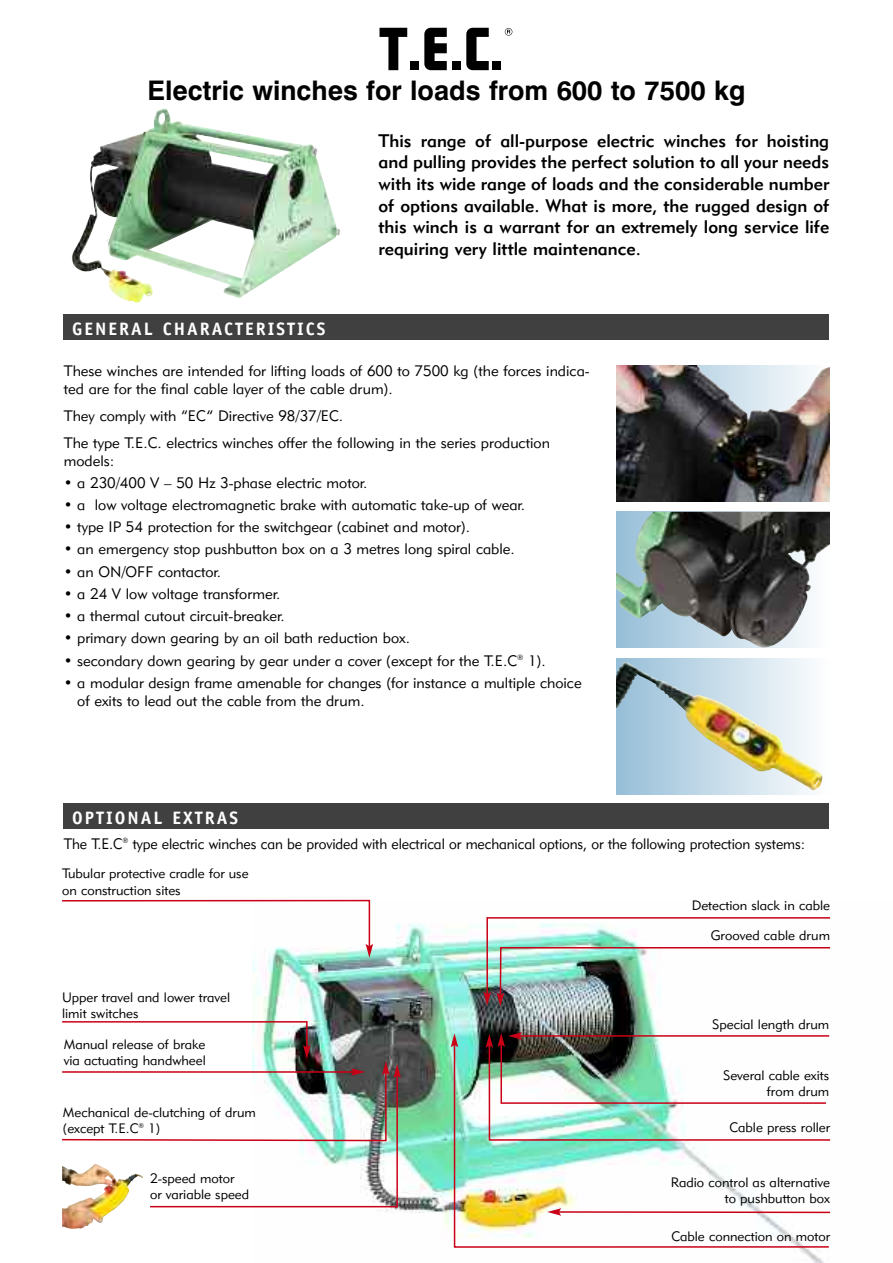
<style>
.page{position:relative;width:893px;height:1263px;background:#fff}
.page>*{position:absolute;margin:0;border:0;box-sizing:border-box;transform-origin:0 0}
.t1{font:54px "Verlinde EUROMOTTE";color:#000}
.t2{font:700 27px "Swiss 721 BT";color:#000}
.t3{font:18px/21.6px "Geometric 415 BT Medium A";color:#000;text-align:justify}
.t4{font:700 18px "Officina Sans";letter-spacing:.11em;color:#fff}
.t5{font:15px/18px "Geometric 415 BT Lite A";color:#000}
.t6{font:15px "Geometric 415 BT Lite A";color:#000;scale:.95 1}
.t7{font:13.5px/16.2px "Geometric 415 BT Lite A";color:#000}
</style>
<div class="page">
<img style="left:253px;top:924px;width:571px;height:339px">
<div style="left:64px;top:315px;width:765px;height:25px;background:#404040"></div>
<div style="left:64px;top:804px;width:765px;height:25px;background:#404040"></div>
<div style="left:617px;top:658px;width:212px;height:136px;background:linear-gradient(to right,#97bfd8,#fdfdfe)"></div>
<img style="left:617px;top:662px;width:206px;height:128px">
<img style="left:82px;top:108px;width:258px;height:190px">
<img style="left:617px;top:366px;width:212px;height:136px">
<svg style="left:617px;top:639px;width:194px;height:9px;background:#b9cdd9"></svg>
<img style="left:617px;top:512px;width:212px;height:127px">
<svg style="left:62px;top:899px;width:311px;height:59px"></svg>
<img style="left:483px;top:917px;width:348px;height:89px">
<svg style="left:486px;top:1032px;width:345px;height:109px"></svg>
<img style="left:453px;top:1043px;width:377px;height:205px">
<svg style="left:451px;top:1033px;width:7px;height:14px"></svg>
<svg style="left:62px;top:1020px;width:339px;height:188px"></svg>
<img style="left:62px;top:1164px;width:81px;height:65px">
<h1 class="t1" style="left:379px;top:27px;width:136px">T.E.C.®</h1>
<h2 class="t2" style="left:148px;top:80px;width:599px">Electric winches for loads from 600 to 7500 kg</h2>
<p class="t4" style="left:72px;top:322px;width:255px">GENERAL CHARACTERISTICS</p>
<p class="t3" style="left:378px;top:132px;width:452px">This range of all-purpose electric winches for hoisting and pulling provides the perfect solution to all your needs with its wide range of loads and the considerable number of options available. What is more, the rugged design of this winch is a warrant for an extremely long service life requiring very little maintenance.</p>
<p class="t5" style="left:64px;top:364px;width:527px">These winches are intended for lifting loads of 600 to 7500 kg (the forces indica&shy;ted are for the final cable layer of the cable drum).</p>
<p class="t5" style="left:64px;top:404px;width:488px;line-height:26.5px">They comply with “EC” Directive 98/37/EC.<br>The type T.E.C. electrics winches offer the following in the series production</p>
<p class="t5" style="left:64px;top:453px;width:52px">models:</p>
<p class="t5" style="left:64px;top:475px;width:305px">• a 230/400 V – 50 Hz 3-phase electric motor.</p>
<p class="t5" style="left:64px;top:497px;width:463px">• a low voltage electromagnetic brake with automatic take-up of wear.</p>
<p class="t5" style="left:64px;top:519px;width:408px">• type IP 54 protection for the switchgear (cabinet and motor).</p>
<p class="t5" style="left:64px;top:542px;width:452px">• an emergency stop pushbutton box on a 3 metres long spiral cable.</p>
<p class="t5" style="left:64px;top:564px;width:159px">• an ON/OFF contactor.</p>
<p class="t5" style="left:64px;top:586px;width:218px">• a 24 V low voltage transformer.</p>
<p class="t5" style="left:64px;top:608px;width:222px">• a thermal cutout circuit-breaker.</p>
<p class="t5" style="left:64px;top:631px;width:348px">• primary down gearing by an oil bath reduction box.</p>
<p class="t5" style="left:64px;top:653px;width:483px">• secondary down gearing by gear under a cover (except for the T.E.C<sup>®</sup> 1).</p>
<p class="t5" style="left:77px;top:675px;width:506px;text-indent:-14px">• a modular design frame amenable for changes (for instance a multiple choice of exits to lead out the cable from the drum.</p>
<p class="t4" style="left:72px;top:811px;width:167px">OPTIONAL EXTRAS</p>
<p class="t6" style="left:64px;top:838px;width:782px">The T.E.C<sup>®</sup> type electric winches can be provided with electrical or mechanical options, or the following protection systems:</p>
<p class="t7" style="left:62px;top:867px;width:188px">Tubular protective cradle for use on construction sites</p>
<p class="t7" style="left:692px;top:899px;width:140px">Detection slack in cable</p>
<p class="t7" style="left:62px;top:990px;width:170px">Upper travel and lower travel limit switches</p>
<p class="t7" style="left:64px;top:1037px;width:144px">Manual release of brake via actuating handwheel</p>
<p class="t7" style="left:63px;top:1105px;width:194px">Mechanical de-clutching of drum (except T.E.C<sup>®</sup> 1)</p>
<p class="t7" style="left:150px;top:1171px;width:101px">2-speed motor or variable speed</p>
<p class="t7" style="left:711px;top:929px;width:121px">Grooved cable drum</p>
<p class="t7" style="left:712px;top:1017px;width:118px">Special length drum</p>
<p class="t7" style="left:723px;top:1069px;width:108px;text-align:right">Several cable exits from drum</p>
<p class="t7" style="left:729px;top:1121px;width:102px">Cable press roller</p>
<p class="t7" style="left:671px;top:1176px;width:161px;text-align:right">Radio control as alternative to pushbutton box</p>
<p class="t7" style="left:671px;top:1229px;width:160px">Cable connection on motor</p>
</div>
